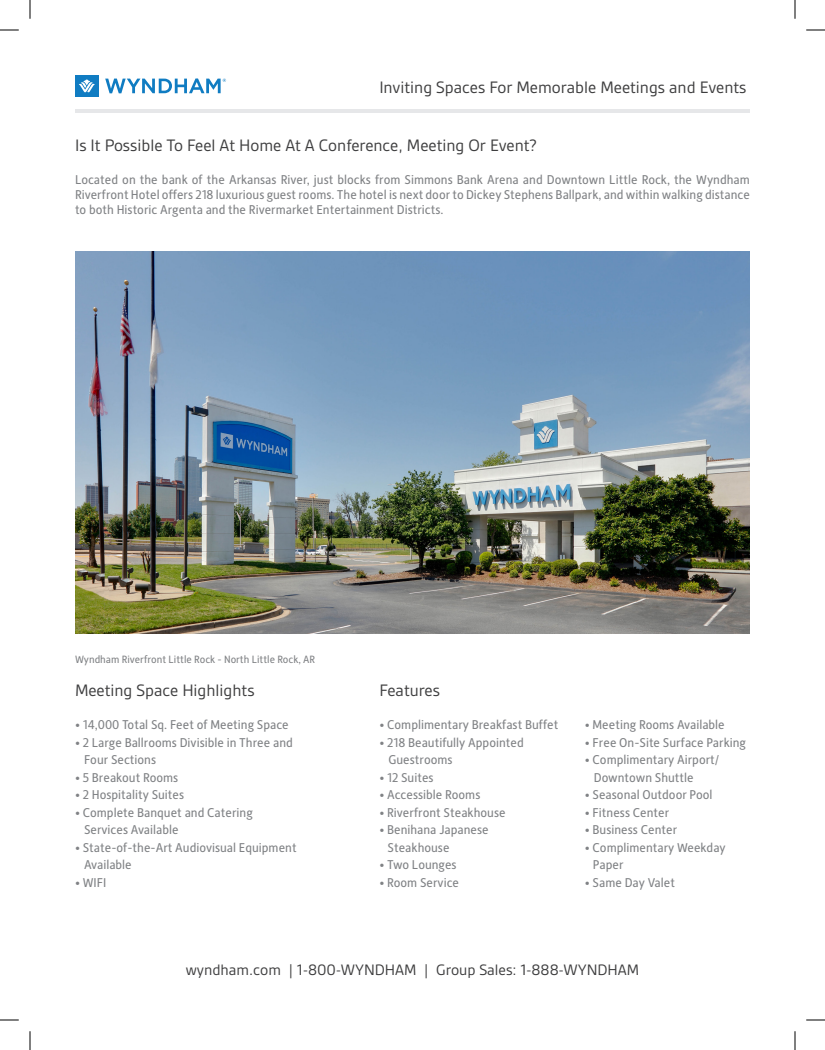
<style>
.page{position:relative;width:825px;height:1050px;background:#fff}
.page>*{position:absolute;margin:0;border:0;box-sizing:border-box;transform-origin:0 0}
.t1{font:17.75px "Gesta";color:#3e3e3f}
.t2{font:16.25px "Gesta";color:#3e3e3f}
.t3{font:12.75px/17.5px "Alber New";color:#808285}
.t4{font:10.62px "Alber New";color:#808285}
</style>
<div class="page">
<svg style="left:105px;top:78px;width:121px;height:15px"></svg>
<div style="left:75px;top:75px;width:24px;height:22px;background:#107cc2"></div>
<svg style="left:79px;top:80px;width:16px;height:12px"></svg>
<hr style="left:75px;top:109px;width:675px;height:4px;background:#e6e7e9">
<img style="left:75px;top:251px;width:675px;height:383px">
<svg style="left:0;top:29px;width:19px;height:2px"></svg>
<svg style="left:806px;top:29px;width:19px;height:2px"></svg>
<svg style="left:0;top:1019px;width:19px;height:2px"></svg>
<svg style="left:806px;top:1019px;width:19px;height:2px"></svg>
<svg style="left:29px;top:0;width:2px;height:19px"></svg>
<svg style="left:29px;top:1031px;width:2px;height:19px"></svg>
<svg style="left:794px;top:0;width:2px;height:19px"></svg>
<svg style="left:794px;top:1031px;width:2px;height:19px"></svg>
<h1 class="t1" style="left:379px;top:77px;width:369px">Inviting Spaces For Memorable Meetings and Events</h1>
<h1 class="t1" style="left:75px;top:136px;width:463px">Is It Possible To Feel At Home At A Conference, Meeting Or Event?</h1>
<p class="t3" style="left:75px;top:171px;width:676px;line-height:15.4px;text-align:justify">Located on the bank of the Arkansas River, just blocks from Simmons Bank Arena and Downtown Little Rock, the Wyndham Riverfront Hotel offers 218 luxurious guest rooms. The hotel is next door to Dickey Stephens Ballpark, and within walking distance to both Historic Argenta and the Rivermarket Entertainment Districts.</p>
<p class="t4" style="left:75px;top:652px;width:242px">Wyndham Riverfront Little Rock - North Little Rock, AR</p>
<h1 class="t1" style="left:75px;top:680px;width:181px">Meeting Space Highlights</h1>
<p class="t3" style="left:75px;top:716px;width:215px">• 14,000 Total Sq. Feet of Meeting Space</p>
<p class="t3" style="left:84px;top:733px;width:210px;text-indent:-9px">• 2 Large Ballrooms Divisible in Three and<br>Four Sections</p>
<p class="t3" style="left:75px;top:768px;width:105px">• 5 Breakout Rooms</p>
<p class="t3" style="left:75px;top:786px;width:111px">• 2 Hospitality Suites</p>
<p class="t3" style="left:84px;top:803px;width:170px;text-indent:-9px">• Complete Banquet and Catering<br>Services Available</p>
<p class="t3" style="left:84px;top:838px;width:214px;text-indent:-9px">• State-of-the-Art Audiovisual Equipment<br>Available</p>
<p class="t3" style="left:75px;top:873px;width:33px">• WIFI</p>
<h1 class="t1" style="left:379px;top:680px;width:62px">Features</h1>
<p class="t3" style="left:379px;top:716px;width:181px">• Complimentary Breakfast Buffet</p>
<p class="t3" style="left:388px;top:733px;width:137px;text-indent:-9px">• 218 Beautifully Appointed<br>Guestrooms</p>
<p class="t3" style="left:379px;top:768px;width:56px">• 12 Suites</p>
<p class="t3" style="left:379px;top:786px;width:103px">• Accessible Rooms</p>
<p class="t3" style="left:379px;top:803px;width:128px">• Riverfront Steakhouse</p>
<p class="t3" style="left:388px;top:821px;width:103px;text-indent:-8px">• Benihana Japanese<br>Steakhouse</p>
<p class="t3" style="left:379px;top:856px;width:79px">• Two Lounges</p>
<p class="t3" style="left:379px;top:873px;width:81px">• Room Service</p>
<p class="t3" style="left:585px;top:716px;width:142px">• Meeting Rooms Available</p>
<p class="t3" style="left:585px;top:733px;width:163px">• Free On-Site Surface Parking</p>
<p class="t3" style="left:594px;top:751px;width:127px;text-indent:-9px">• Complimentary Airport/<br>Downtown Shuttle</p>
<p class="t3" style="left:585px;top:786px;width:129px">• Seasonal Outdoor Pool</p>
<p class="t3" style="left:585px;top:803px;width:86px">• Fitness Center</p>
<p class="t3" style="left:585px;top:821px;width:94px">• Business Center</p>
<p class="t3" style="left:593px;top:838px;width:134px;text-indent:-8px">• Complimentary Weekday<br>Paper</p>
<p class="t3" style="left:585px;top:873px;width:92px">• Same Day Valet</p>
<p class="t2" style="left:186px;top:961px;width:455px">wyndham.com | 1-800-WYNDHAM | Group Sales: 1-888-WYNDHAM</p>
</div>
